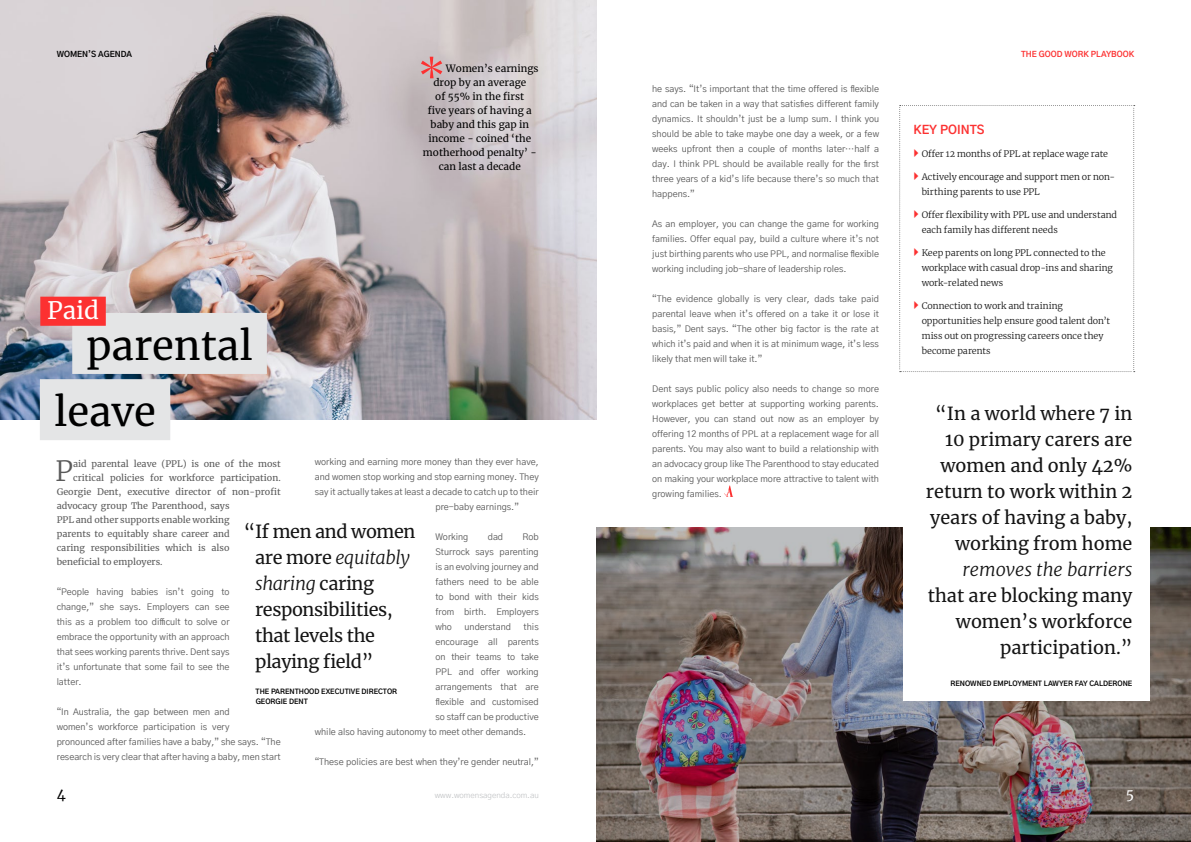
<style>
.page{position:relative;width:1191px;height:842px;background:#fff}
.page>*{position:absolute;margin:0;border:0;box-sizing:border-box;transform-origin:0 0}
.t1{font:40px "Merriweather";color:#000}
.t2{font:300 27.8px "Merriweather";color:#5a5a5a}
.t3{font:24px "Merriweather";color:#fff}
.t4{font:18px/26px "Merriweather";color:#141414;text-align:right}
.t5{font:18px/26px "Merriweather";letter-spacing:-.02em;color:#141414}
.t6{font:italic 300 18px "Merriweather";color:#141414}
.t7{font:14px "Merriweather";color:#fff}
.t8{font:14px "Merriweather";color:#000}
.t9{font:700 12px "Gothic A1";color:#fc3131}
.t10{font:10px "Merriweather";color:#000}
.t11{font:9px/15px "Gothic A1";color:#5a5a5a;text-align:justify}
.t12{font:300 9px/15px "Merriweather";letter-spacing:-.005em;color:#141414}
.t13{font:9px "Merriweather";color:#5a5a5a}
.t14{font:300 8px "Gothic A1";color:#bcbec0}
.t15{font:700 8px "Gothic A1";color:#fc3131}
.t16{font:700 8px "Gothic A1";color:#000}
.t17{font:700 7px/10px "Gothic A1";color:#000}
.s1{font-weight:300;font-style:italic}
</style>
<div class="page">
<img style="left:0;top:0;width:596px;height:419px">
<img style="left:596px;top:527px;width:595px;height:315px">
<div style="left:903px;top:419px;width:246px;height:281px;background:#fff"></div>
<div style="left:40px;top:379px;width:130px;height:61px;background:#e4e5e6"></div>
<div style="left:72px;top:313px;width:195px;height:61px;background:#e4e5e6"></div>
<div style="left:40px;top:297px;width:66px;height:29px;background:#fc3131"></div>
<svg style="left:421px;top:57px;width:21px;height:21px"></svg>
<svg style="left:724px;top:485px;width:9px;height:12px"></svg>
<svg style="left:899px;top:105px;width:235px;height:267px"></svg>
<p class="t16" style="left:57px;top:50px;width:77px">WOMEN’S AGENDA</p>
<p class="t15" style="left:1021px;top:50px;width:115px">THE GOOD WORK PLAYBOOK</p>
<h3 class="t3" style="left:47px;top:297px;width:53px">Paid</h3>
<h1 class="t1" style="left:86px;top:323px;width:168px">parental</h1>
<h1 class="t1" style="left:54px;top:390px;width:104px">leave</h1>
<p class="t10" style="left:446px;top:63px;width:94px">Women’s earnings</p>
<p class="t10" style="left:433px;top:77px;width:94px">drop by an average</p>
<p class="t10" style="left:435px;top:91px;width:90px">of 55% in the first</p>
<p class="t10" style="left:428px;top:105px;width:105px">five years of having a</p>
<p class="t10" style="left:430px;top:119px;width:100px">baby and this gap in</p>
<p class="t10" style="left:428px;top:133px;width:104px">income - coined ‘the</p>
<p class="t10" style="left:423px;top:147px;width:115px">motherhood penalty’ -</p>
<p class="t10" style="left:439px;top:161px;width:84px">can last a decade</p>
<p class="t11" style="left:315px;top:454px;width:225px">working and earning more money than they ever have,</p>
<p class="t11" style="left:315px;top:469px;width:225px">and women stop working and stop earning money. They</p>
<p class="t11" style="left:315px;top:484px;width:225px">say it actually takes at least a decade to catch up to their</p>
<p class="t11" style="left:435px;top:499px;width:85px">pre-baby earnings.”</p>
<p class="t11" style="left:435px;top:529px;width:35px">Working</p>
<p class="t11" style="left:488px;top:529px;width:17px">dad</p>
<h2 class="t2" style="left:55px;top:457px;width:19px">P</h2>
<p class="t13" style="left:73px;top:459px;width:209px">aid parental leave (PPL) is one of the most</p>
<p class="t13" style="left:73px;top:473px;width:209px">critical policies for workforce participation.</p>
<p class="t13" style="left:57px;top:487px;width:225px">Georgie Dent, executive director of non-profit</p>
<p class="t13" style="left:57px;top:501px;width:174px">advocacy group The Parenthood, says</p>
<p class="t13" style="left:57px;top:515px;width:174px">PPL and other supports enable working</p>
<p class="t13" style="left:57px;top:529px;width:174px">parents to equitably share career and</p>
<p class="t13" style="left:57px;top:543px;width:174px">caring responsibilities which is also</p>
<p class="t13" style="left:57px;top:557px;width:107px">beneficial to employers.</p>
<p class="t11" style="left:57px;top:584px;width:174px">“People having babies isn’t going to change,” she says. Employers can see this as a problem too difficult to solve or embrace the opportunity with an approach that sees working parents thrive. Dent says it’s unfortunate that some fail to see the latter.</p>
<p class="t11" style="left:57px;top:704px;width:225px;text-align:left">“In Australia, the gap between men and<br>women’s workforce participation is very<br>pronounced after families have a baby,” she says. “The research is very clear that after having a baby, men start</p>
<h3 class="t5" style="left:255px;top:519px;width:162px;text-indent:-11px">“ If men and women are more <span class="s1">equitably sharing</span> caring responsibilities, that levels the playing field”</h3>
<p class="t17" style="left:255px;top:686px;width:143px">THE PARENTHOOD EXECUTIVE DIRECTOR<br>GEORGIE DENT</p>
<p class="t11" style="left:435px;top:529px;width:105px;text-indent:87px">Rob Sturrock says parenting is an evolving journey and fathers need to be able to bond with their kids from birth. Employers who</p>
<p class="t11" style="left:464px;top:619px;width:48px">understand</p>
<p class="t11" style="left:523px;top:619px;width:17px">this</p>
<p class="t11" style="left:435px;top:635px;width:105px">encourage all parents</p>
<p class="t11" style="left:435px;top:650px;width:105px">on their teams to take</p>
<p class="t11" style="left:435px;top:665px;width:105px">PPL and offer working</p>
<p class="t11" style="left:435px;top:680px;width:105px">arrangements that are</p>
<p class="t11" style="left:435px;top:694px;width:105px">flexible and customised</p>
<p class="t11" style="left:435px;top:710px;width:105px">so staff can be productive</p>
<p class="t11" style="left:315px;top:725px;width:213px">while also having autonomy to meet other demands.</p>
<p class="t11" style="left:315px;top:755px;width:225px">“These policies are best when they’re gender neutral,”</p>
<h3 class="t8" style="left:57px;top:786px;width:11px">4</h3>
<p class="t14" style="left:435px;top:792px;width:105px">www.womensagenda.com.au</p>
<p class="t11" style="left:652px;top:81px;width:228px">he says. “It’s important that the time offered is flexible and can be taken in a way that satisfies different family dynamics. It shouldn’t just be a lump sum. I think you should be able to take maybe one day a week, or a few weeks upfront then a couple of months later…half a day. I think PPL should be available really for the first three years of a kid’s life because there’s so much that happens.”</p>
<p class="t11" style="left:652px;top:217px;width:228px">As an employer, you can change the game for working families. Offer equal pay, build a culture where it’s not just birthing parents who use PPL, and normalise flexible working including job-share of leadership roles.</p>
<p class="t11" style="left:652px;top:292px;width:228px">“The evidence globally is very clear, dads take paid parental leave when it’s offered on a take it or lose it basis,” Dent says. “The other big factor is the rate at which it’s paid and when it is at minimum wage, it’s less likely that men will take it.”</p>
<p class="t11" style="left:652px;top:382px;width:228px">Dent says public policy also needs to change so more workplaces get better at supporting working parents.<br>However, you can stand out now as an employer by offering 12 months of PPL at a replacement wage for all parents. You may also want to build a relationship with an advocacy group like The Parenthood to stay educated on making your workplace more attractive to talent with growing families.</p>
<h3 class="t9" style="left:913px;top:124px;width:73px">KEY POINTS</h3>
<p class="t12" style="left:921px;top:147px;width:188px">Offer 12 months of PPL at replace wage rate</p>
<p class="t12" style="left:921px;top:170px;width:195px">Actively encourage and support men or non&shy;birthing parents to use PPL</p>
<p class="t12" style="left:921px;top:208px;width:197px">Offer flexibility with PPL use and understand each family has different needs</p>
<p class="t12" style="left:921px;top:246px;width:193px">Keep parents on long PPL connected to the workplace with casual drop-ins and sharing work-related news</p>
<p class="t12" style="left:921px;top:299px;width:190px">Connection to work and training opportunities help ensure good talent don’t miss out on progressing careers once they become parents</p>
<h3 class="t4" style="left:926px;top:401px;width:208px">“In a world where 7 in<br>10 primary carers are women and only 42% return to work within 2 years of having a baby, working from home</h3>
<h3 class="t6" style="left:962px;top:561px;width:171px">removes the barriers</h3>
<h3 class="t4" style="left:927px;top:583px;width:206px">that are blocking many women’s workforce participation.”</h3>
<p class="t17" style="left:950px;top:678px;width:183px">RENOWNED EMPLOYMENT LAWYER FAY CALDERONE</p>
<h3 class="t7" style="left:1126px;top:786px;width:10px">5</h3>
</div>
